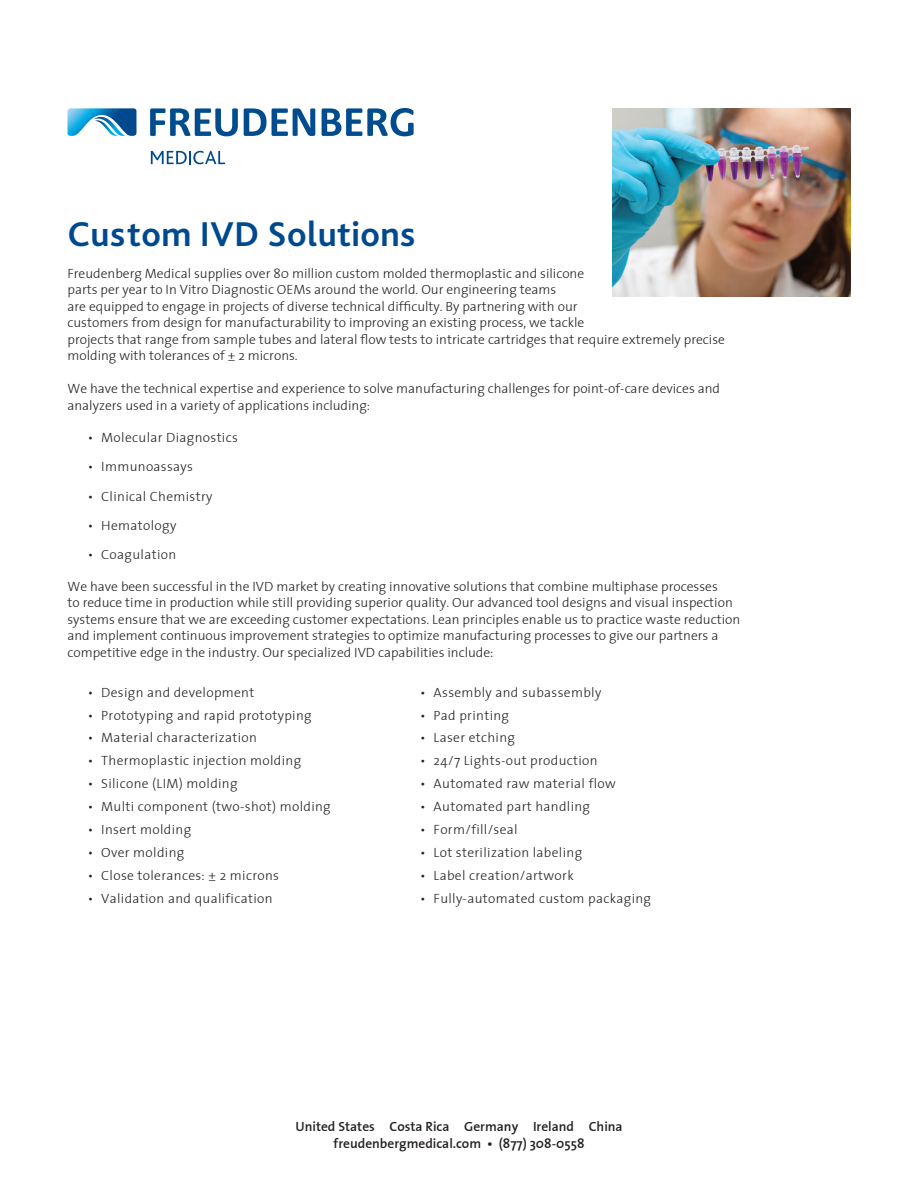
<style>
.page{position:relative;width:918px;height:1188px;background:#fff}
.page>*{position:absolute;margin:0;border:0;box-sizing:border-box;transform-origin:0 0}
.Headline{font:700 36px "Bliss Pro";letter-spacing:.01em;color:#01498e}
.Paragraph{font:300 13.5px/16.5px "The Sans";color:#231f20}
.Paragraph-2{font:300 13.5px "The Sans";letter-spacing:.025em;color:#231f20}
.t1{font:600 13.5px "The Sans";color:#231f20}
</style>
<div class="page">
<svg style="left:150px;top:108px;width:264px;height:28px"></svg>
<svg style="left:68px;top:108px;width:69px;height:28px"></svg>
<svg style="left:151px;top:151px;width:74px;height:13px"></svg>
<img style="left:613px;top:108px;width:237px;height:189px">
<p class="Headline" style="left:68px;top:212px;width:349px">Custom IVD Solutions</p>
<p class="Paragraph" style="left:68px;top:265px;width:659px">Freudenberg Medical supplies over 80 million custom molded thermoplastic and silicone<br>parts per year to In Vitro Diagnostic OEMs around the world. Our engineering teams<br>are equipped to engage in projects of diverse technical difficulty. By partnering with our<br>customers from design for manufacturability to improving an existing process, we tackle<br>projects that range from sample tubes and lateral flow tests to intricate cartridges that require extremely precise molding with tolerances of ± 2 microns.</p>
<p class="Paragraph" style="left:68px;top:381px;width:654px">We have the technical expertise and experience to solve manufacturing challenges for point-of-care devices and analyzers used in a variety of applications including:</p>
<p class="Paragraph-2" style="left:88px;top:430px;width:152px">• Molecular Diagnostics</p>
<p class="Paragraph-2" style="left:88px;top:459px;width:107px">• Immunoassays</p>
<p class="Paragraph-2" style="left:88px;top:489px;width:126px">• Clinical Chemistry</p>
<p class="Paragraph-2" style="left:88px;top:518px;width:90px">• Hematology</p>
<p class="Paragraph-2" style="left:88px;top:547px;width:90px">• Coagulation</p>
<p class="Paragraph" style="left:68px;top:578px;width:674px">We have been successful in the IVD market by creating innovative solutions that combine multiphase processes<br>to reduce time in production while still providing superior quality. Our advanced tool designs and visual inspection systems ensure that we are exceeding customer expectations. Lean principles enable us to practice waste reduction and implement continuous improvement strategies to optimize manufacturing processes to give our partners a competitive edge in the industry. Our specialized IVD capabilities include:</p>
<p class="Paragraph-2" style="left:88px;top:685px;width:168px">• Design and development</p>
<p class="Paragraph-2" style="left:88px;top:708px;width:225px">• Prototyping and rapid prototyping</p>
<p class="Paragraph-2" style="left:88px;top:731px;width:171px">• Material characterization</p>
<p class="Paragraph-2" style="left:88px;top:754px;width:215px">• Thermoplastic injection molding</p>
<p class="Paragraph-2" style="left:88px;top:777px;width:151px">• Silicone (LIM) molding</p>
<p class="Paragraph-2" style="left:88px;top:799px;width:245px">• Multi component (two-shot) molding</p>
<p class="Paragraph-2" style="left:88px;top:822px;width:105px">• Insert molding</p>
<p class="Paragraph-2" style="left:88px;top:845px;width:98px">• Over molding</p>
<p class="Paragraph-2" style="left:88px;top:868px;width:193px">• Close tolerances: ± 2 microns</p>
<p class="Paragraph-2" style="left:88px;top:891px;width:186px">• Validation and qualification</p>
<p class="Paragraph-2" style="left:420px;top:685px;width:183px">• Assembly and subassembly</p>
<p class="Paragraph-2" style="left:420px;top:708px;width:90px">• Pad printing</p>
<p class="Paragraph-2" style="left:420px;top:731px;width:96px">• Laser etching</p>
<p class="Paragraph-2" style="left:420px;top:754px;width:179px">• 24/7 Lights-out production</p>
<p class="Paragraph-2" style="left:420px;top:777px;width:197px">• Automated raw material flow</p>
<p class="Paragraph-2" style="left:420px;top:799px;width:172px">• Automated part handling</p>
<p class="Paragraph-2" style="left:420px;top:822px;width:99px">• Form/fill/seal</p>
<p class="Paragraph-2" style="left:420px;top:845px;width:164px">• Lot sterilization labeling</p>
<p class="Paragraph-2" style="left:420px;top:868px;width:155px">• Label creation/artwork</p>
<p class="Paragraph-2" style="left:420px;top:891px;width:232px">• Fully-automated custom packaging</p>
<p class="t1" style="left:295px;top:1119px;width:329px">United States Costa Rica Germany Ireland China</p>
<p class="t1" style="left:334px;top:1136px;width:252px">freudenbergmedical.com • (877) 308-0558</p>
</div>
